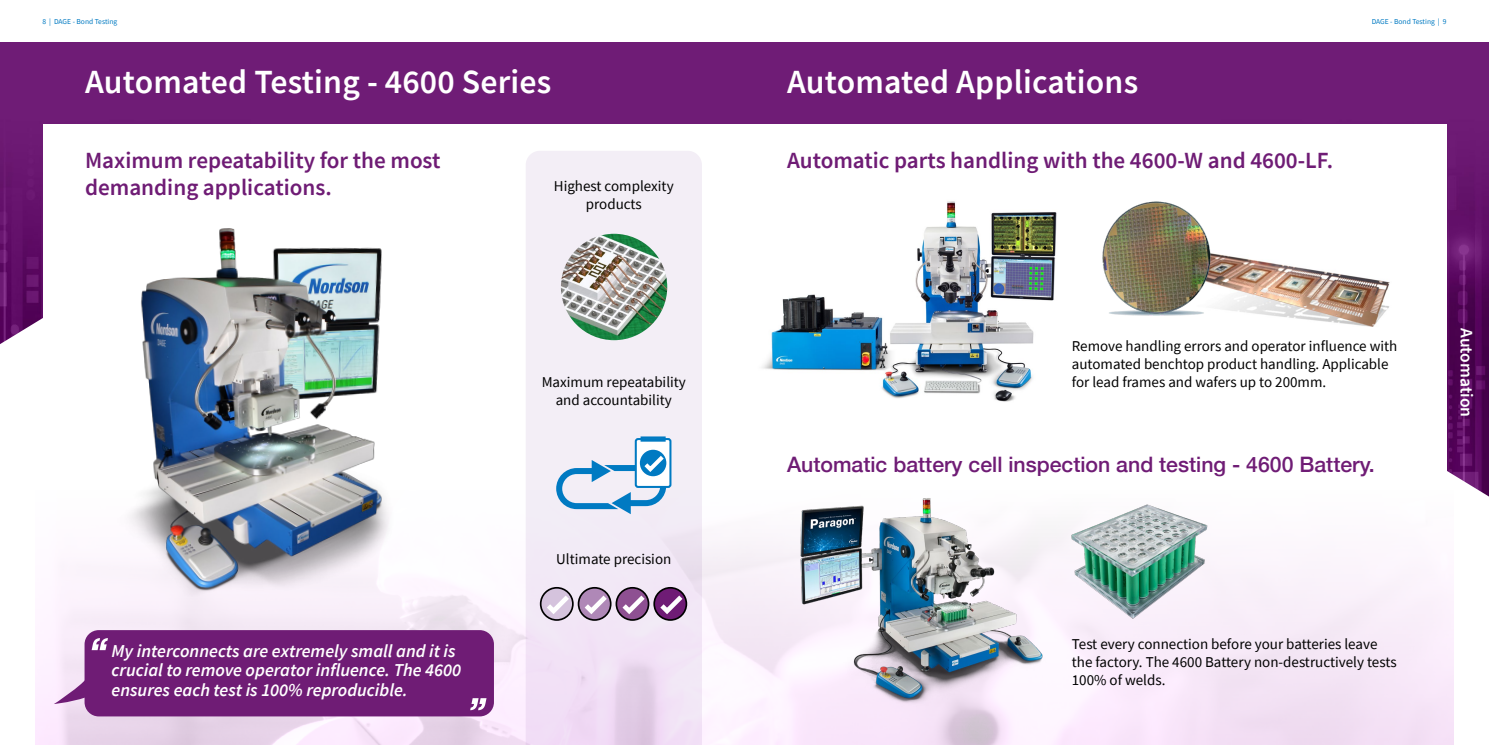
<style>
.page{position:relative;width:1489px;height:745px;background:#fff}
.page>*{position:absolute;margin:0;border:0;box-sizing:border-box;transform-origin:0 0}
.t1{font:600 33.75px "Source Sans Pro";letter-spacing:.005em;color:#fff}
.t2{font:600 23.12px/26.5px "Source Sans Pro";color:#6f1c75}
.t3{font:500 21.25px "Helvetica Neue";color:#6f1c75}
.t4{font:italic 600 18.12px/19.8px "Source Sans Pro";color:#fff}
.t5{font:600 17.5px "Source Sans Pro";color:#fff}
.t6{font:15px/18px "Source Sans Pro";color:#000;text-align:center}
.t7{font:7.5px "Source Sans Pro";color:#007ac2}
</style>
<div class="page">
<img style="left:0;top:43px;width:1488px;height:426px">
<div style="left:43px;top:124px;width:1403px;height:620px;background:#fff"></div>
<svg style="left:1447px;top:469px;width:41px;height:275px"></svg>
<svg style="left:0;top:317px;width:43px;height:427px"></svg>
<img style="left:36px;top:486px;width:1417px;height:258px">
<img style="left:791px;top:489px;width:266px;height:221px">
<img style="left:85px;top:228px;width:388px;height:393px">
<img style="left:762px;top:201px;width:294px;height:201px">
<img style="left:1248px;top:259px;width:142px;height:68px">
<img style="left:1052px;top:501px;width:167px;height:124px">
<img style="left:1056px;top:201px;width:192px;height:115px">
<svg style="left:525px;top:151px;width:177px;height:593px;background:#f1e8f4"></svg>
<div style="left:85px;top:629px;width:409px;height:87px;background:#6f1c75;border-radius:14px"></div>
<div style="left:635px;top:439px;width:35px;height:47px;background:#fff;border-radius:2px"></div>
<div style="left:634px;top:438px;width:37px;height:49px;border:2px solid #007ac2;border-radius:2px"></div>
<div style="left:640px;top:436px;width:25px;height:5px;border:2px solid #007ac2"></div>
<svg style="left:640px;top:449px;width:26px;height:27px"></svg>
<svg style="left:556px;top:451px;width:110px;height:63px;background:#accce7"></svg>
<img style="left:561px;top:233px;width:106px;height:107px;border-radius:53px">
<svg style="left:54px;top:637px;width:54px;height:66px"></svg>
<svg style="left:470px;top:698px;width:16px;height:11px"></svg>
<svg style="left:578px;top:587px;width:32px;height:32px"></svg>
<div style="left:577px;top:586px;width:34px;height:34px;border:2px solid #000;border-radius:50%"></div>
<svg style="left:654px;top:587px;width:32px;height:32px"></svg>
<div style="left:653px;top:586px;width:34px;height:34px;border:2px solid #000;border-radius:50%"></div>
<svg style="left:655px;top:590px;width:32px;height:27px"></svg>
<svg style="left:616px;top:587px;width:32px;height:32px"></svg>
<div style="left:615px;top:586px;width:34px;height:34px;border:2px solid #000;border-radius:50%"></div>
<svg style="left:617px;top:590px;width:32px;height:27px"></svg>
<svg style="left:540px;top:587px;width:33px;height:32px"></svg>
<div style="left:540px;top:586px;width:33px;height:34px;border:2px solid #000;border-radius:50%"></div>
<svg style="left:542px;top:590px;width:69px;height:27px;background:#bdaac2"></svg>
<p class="t7" style="left:43px;top:17px;width:76px">8 | DAGE - Bond Testing</p>
<p class="t7" style="left:1371px;top:17px;width:76px">DAGE - Bond Testing | 9</p>
<h1 class="t1" style="left:85px;top:59px;width:468px">Automated Testing - 4600 Series</h1>
<h1 class="t1" style="left:787px;top:59px;width:353px">Automated Applications</h1>
<h2 class="t2" style="left:85px;top:147px;width:357px">Maximum repeatability for the most demanding applications.</h2>
<p class="t6" style="left:554px;top:177px;width:121px">Highest complexity products</p>
<h2 class="t2" style="left:787px;top:147px;width:547px">Automatic parts handling with the 4600-W and 4600-LF.</h2>
<p class="t6" style="left:541px;top:372px;width:146px">Maximum repeatability and accountability</p>
<p class="t6" style="left:556px;top:549px;width:117px">Ultimate precision</p>
<p class="t6" style="left:1071px;top:337px;width:327px;text-align:left">Remove handling errors and operator influence with automated benchtop product handling. Applicable for lead frames and wafers up to 200mm.</p>
<h3 class="t3" style="left:787px;top:446px;width:589px">Automatic battery cell inspection and testing - 4600 Battery.</h3>
<p class="t4" style="left:111px;top:640px;width:351px">My interconnects are extremely small and it is crucial to remove operator influence. The 4600 ensures each test is 100% reproducible.</p>
<p class="t6" style="left:1071px;top:634px;width:326px;text-align:left">Test every connection before your batteries leave the factory. The 4600 Battery non-destructively tests<br>100% of welds.</p>
<p class="t5" style="left:1477px;top:328px;width:90px;rotate:90deg">Automation</p>
</div>
